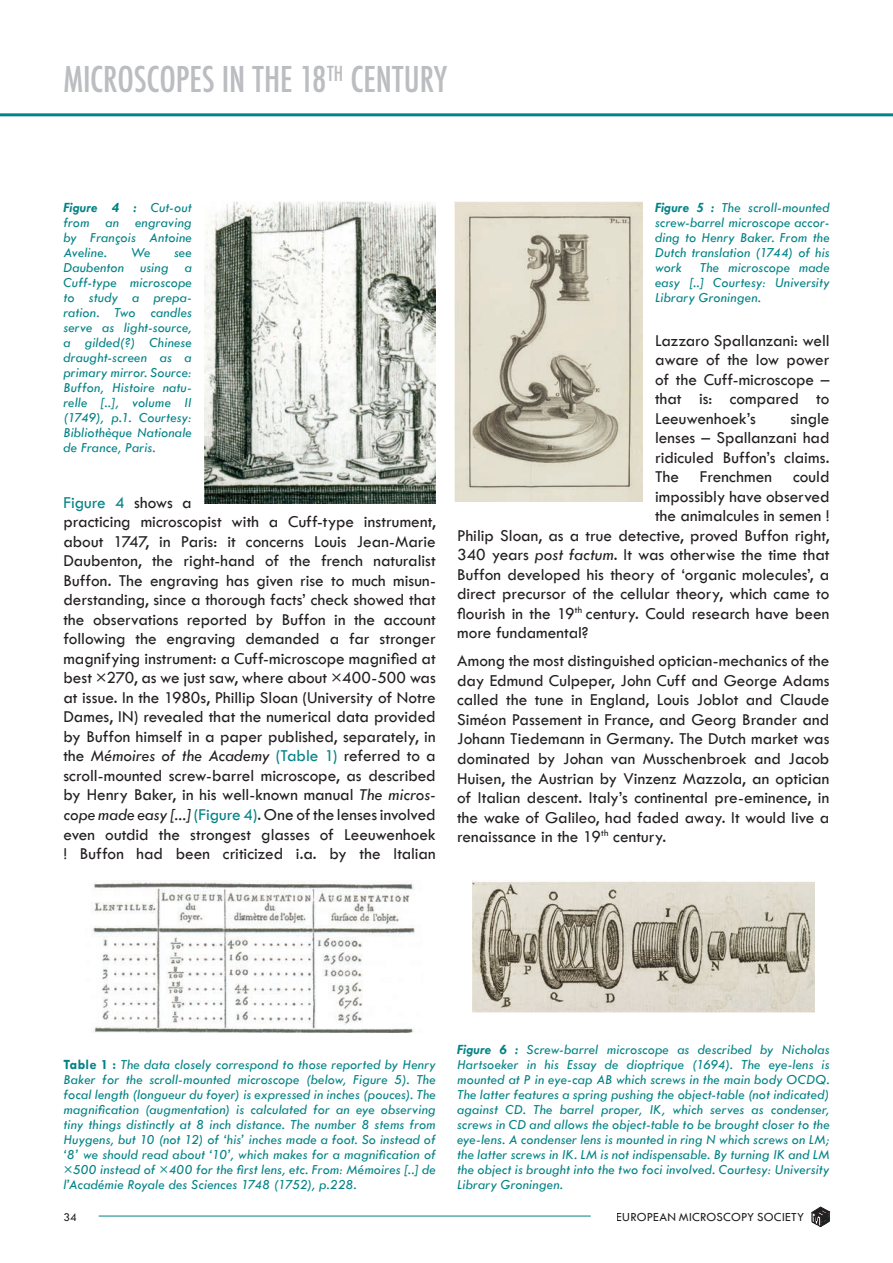
<style>
.page{position:relative;width:893px;height:1263px;background:#fff}
.page>*{position:absolute;margin:0;border:0;box-sizing:border-box;transform-origin:0 0}
._01-TITRE_2e_p{font:500 condensed 34.5px "Futura";letter-spacing:-.005em;color:#bcbdc0}
._04-TXT{font:17.25px/19.5px "Tw Cen";color:#231f20;text-align:justify}
._05-Légende{font:italic 14.25px/15px "Tw Cen";letter-spacing:.01em;color:#048386;text-align:justify}
.t1{font:12.9px "Tw Cen";letter-spacing:.015em;color:#231f20}
.t2{font:12px "Tw Cen";color:#231f20}
.s1{font-weight:700}
.s2{color:#048386}
.s3{font-style:italic}
.s4{font-weight:700;font-style:normal}
</style>
<div class="page">
<hr style="left:99px;top:1215px;width:491px;height:1px;background:#048386">
<svg style="left:811px;top:1206px;width:18px;height:20px"></svg>
<hr style="left:0;top:113px;width:892px;height:3px;background:#048386">
<img style="left:204px;top:202px;width:231px;height:301px">
<img style="left:93px;top:880px;width:322px;height:152px">
<img style="left:454px;top:202px;width:188px;height:299px">
<img style="left:472px;top:880px;width:341px;height:132px">
<p class="_01-TITRE_2e_p" style="left:63px;top:57px;width:385px">MICROSCOPES IN THE 18<sup>TH</sup> CENTURY</p>
<p class="_05-Légende" style="left:63px;top:199px;width:130px"><span class="s1">Figure 4 :</span> Cut-out from an engraving by François Antoine Aveline.</p>
<p class="_05-Légende" style="left:130px;top:244px;width:22px">We</p>
<p class="_05-Légende" style="left:63px;top:244px;width:130px;text-indent:110px">see Daubenton using a Cuff-type microscope to study a prepa&shy;ration. Two candles serve as light-source, a gilded(?) Chinese draught-screen as a primary mirror. Source:<br>Buffon, Histoire natu&shy;relle [..], volume II (1749), p.1. Courtesy:<br>Bibliothèque Nationale de France, Paris.</p>
<p class="_04-TXT" style="left:63px;top:492px;width:374px;text-align:left"><span class="s2">Figure 4</span> shows a<br>practicing microscopist with a Cuff-type instrument, about 1747, in Paris: it concerns Louis Jean-Marie Daubenton, the right-hand of the french naturalist Buffon. The engraving has given rise to much misun&shy;derstanding, since a thorough facts’ check showed that the observations reported by Buffon in the account following the engraving demanded a far stronger magnifying instrument: a Cuff-microscope magnified at best ×270, as we just saw, where about ×400-500 was at issue. In the 1980s, Phillip Sloan (University of Notre Dames, IN) revealed that the numerical data provided by Buffon himself in a paper published, separately, in the <span class="s3">Mémoires of the Academy</span> <span class="s2">(Table 1)</span> referred to a scroll-mounted screw-barrel microscope, as described by Henry Baker, in his well-known manual <span class="s3">The micros&shy;cope made easy [...]</span> <span class="s2">(Figure 4)</span>. One of the lenses involved even outdid the strongest glasses of Leeuwenhoek ! Buffon had been criticized i.a. by the Italian</p>
<p class="_05-Légende" style="left:654px;top:199px;width:176px"><span class="s1">Figure 5 :</span> The scroll-mounted screw-barrel microscope accor&shy;ding to Henry Baker. From the Dutch translation (1744) of his work The microscope made easy [..] Courtesy: University Library Groningen.</p>
<p class="_04-TXT" style="left:654px;top:330px;width:176px">Lazzaro Spallanzani: well aware of the low power of the Cuff-microscope – that is: compared to Leeuwenhoek’s</p>
<p class="_04-TXT" style="left:790px;top:408px;width:41px">single</p>
<p class="_04-TXT" style="left:654px;top:428px;width:176px">lenses – Spallanzani had</p>
<p class="_04-TXT" style="left:654px;top:447px;width:176px">ridiculed Buffon’s claims.</p>
<p class="_04-TXT" style="left:654px;top:467px;width:176px">The Frenchmen could</p>
<p class="_04-TXT" style="left:654px;top:486px;width:176px">impossibly have observed</p>
<p class="_04-TXT" style="left:654px;top:506px;width:176px">the animalcules in semen !</p>
<p class="_04-TXT" style="left:457px;top:525px;width:373px">Philip Sloan, as a true detective, proved Buffon right,</p>
<p class="_04-TXT" style="left:457px;top:545px;width:374px">340 years <span class="s3">post factum</span>. It was otherwise the time that</p>
<p class="_04-TXT" style="left:457px;top:564px;width:373px">Buffon developed his theory of ‘organic molecules’, a</p>
<p class="_04-TXT" style="left:457px;top:584px;width:373px">direct precursor of the cellular theory, which came to</p>
<p class="_04-TXT" style="left:457px;top:603px;width:373px">flourish in the 19<sup>th</sup> century. Could research have been</p>
<p class="_04-TXT" style="left:457px;top:623px;width:133px">more fundamental?</p>
<p class="_04-TXT" style="left:457px;top:651px;width:374px">Among the most distinguished optician-mechanics of the day Edmund Culpeper, John Cuff and George Adams called the tune in England, Louis Joblot and Claude Siméon Passement in France, and Georg Brander and Johann Tiedemann in Germany. The Dutch market was dominated by Johan van Musschenbroek and Jacob Huisen, the Austrian by Vinzenz Mazzola, an optician of Italian descent. Italy’s continental pre-eminence, in the wake of Galileo, had faded away. It would live a renaissance in the 19<sup>th</sup> century.</p>
<p class="_05-Légende" style="left:63px;top:1056px;width:374px"><span class="s4">Table 1 :</span> The data closely correspond to those reported by Henry Baker for the scroll-mounted microscope (below, Figure 5). The focal length (longueur du foyer) is expressed in inches (pouces). The magnification (augmentation) is calculated for an eye observing tiny things distinctly at 8 inch distance. The number 8 stems from Huygens, but 10 (not 12) of ‘his’ inches made a foot. So instead of ‘8’ we should read about ‘10’, which makes for a magnification of ×500 instead of ×400 for the first lens, etc. From: Mémoires [..] de l’Académie Royale des Sciences 1748 (1752), p.228.</p>
<p class="_05-Légende" style="left:457px;top:1041px;width:374px"><span class="s1">Figure 6 :</span> Screw-barrel microscope as described by Nicholas Hartsoeker in his Essay de dioptrique (1694). The eye-lens is mounted at P in eye-cap AB which screws in the main body OCDQ.<br>The latter features a spring pushing the object-table (not indicated) against CD. The barrel proper, IK, which serves as condenser, screws in CD and allows the object-table to be brought closer to the eye-lens. A condenser lens is mounted in ring N which screws on LM; the latter screws in IK. LM is not indispensable. By turning IK and LM the object is brought into the two foci involved. Courtesy: University Library Groningen.</p>
<p class="t2" style="left:63px;top:1209px;width:15px">34</p>
<p class="t1" style="left:616px;top:1208px;width:189px">EUROPEAN MICROSCOPY SOCIETY</p>
</div>
